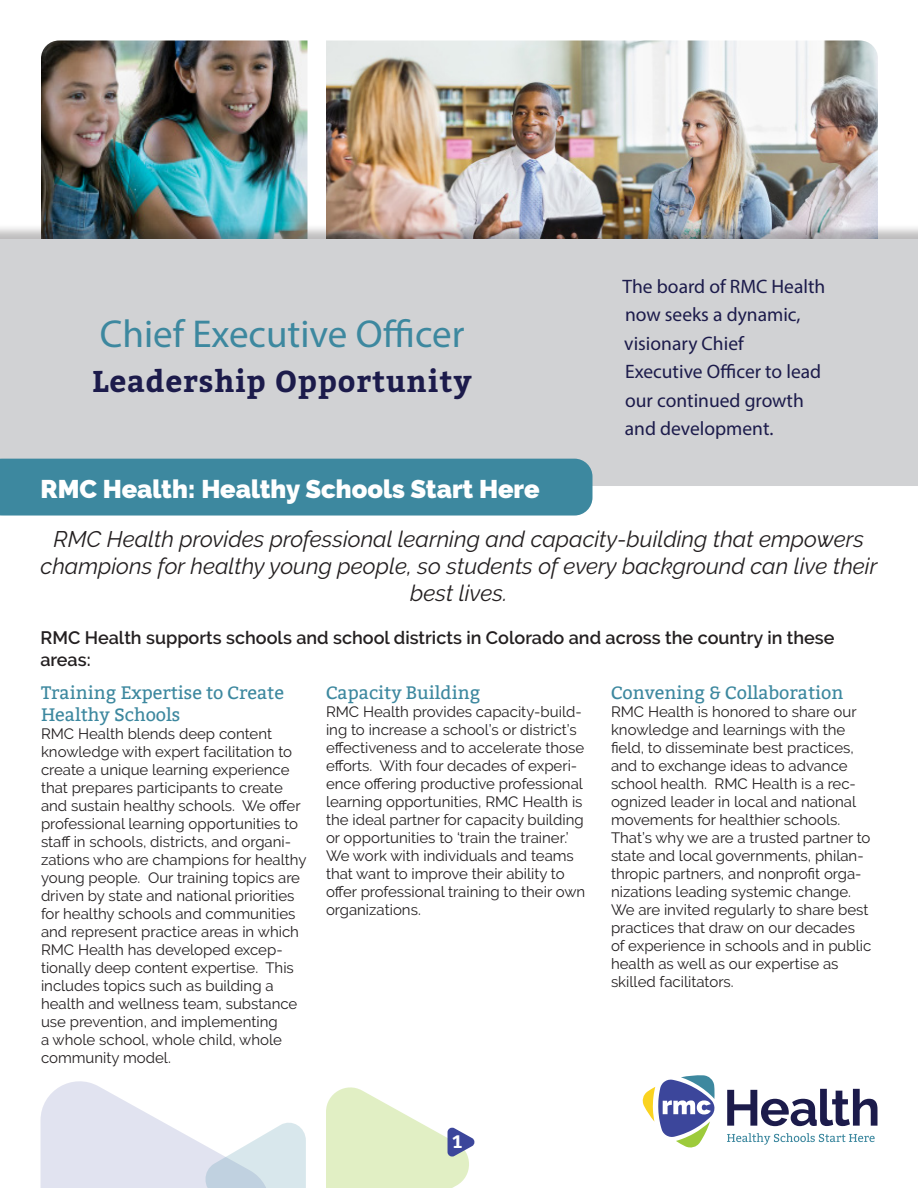
<style>
.page{position:relative;width:918px;height:1188px;background:#fff}
.page>*{position:absolute;margin:0;border:0;box-sizing:border-box;transform-origin:0 0}
.t1{font:39px "Myriad Pro";color:#3d889f}
.t2{font:700 30px "Bitter";letter-spacing:.03em;color:#1c1b4b}
.t3{font:900 25.5px "Raleway";color:#fff}
.t4{font:italic 22.5px/27px "Raleway";color:#231f20;text-align:center}
.t5{font:19.5px/28.5px "Myriad Pro";color:#1c1b4b}
.t6{font:600 18px/21.6px "Raleway";color:#231f20}
.t7{font:18px/21.6px "Bitter";color:#3d889f}
.t8{font:700 18px "Bitter";color:#fff}
.t9{font:15px/18px "Raleway";color:#231f20}
</style>
<div class="page">
<img style="left:41px;top:40px;width:267px;height:184px">
<img style="left:326px;top:40px;width:552px;height:184px">
<div style="left:0;top:224px;width:918px;height:263px;background:#231f20;opacity:.3"></div>
<div style="left:0;top:239px;width:918px;height:246px;background:#d1d2d4"></div>
<div style="left:0;top:459px;width:593px;height:57px;background:#3d889f"></div>
<svg style="left:727px;top:1133px;width:148px;height:12px"></svg>
<svg style="left:642px;top:1075px;width:73px;height:73px"></svg>
<svg style="left:727px;top:1089px;width:151px;height:37px"></svg>
<svg style="left:40px;top:1081px;width:266px;height:107px"></svg>
<svg style="left:326px;top:1087px;width:149px;height:101px"></svg>
<p class="t1" style="left:100px;top:309px;width:366px">Chief Executive Officer</p>
<p class="t2" style="left:93px;top:363px;width:381px">Leadership Opportunity</p>
<p class="t3" style="left:40px;top:474px;width:501px">RMC Health: Healthy Schools Start Here</p>
<p class="t5" style="left:623px;top:272px;width:204px">The board of RMC Health now seeks a dynamic, visionary Chief<br>Executive Officer to lead our continued growth and development.</p>
<p class="t4" style="left:40px;top:525px;width:838px">RMC Health provides professional learning and capacity-building that empowers champions for healthy young people, so students of every background can live their best lives.</p>
<p class="t6" style="left:40px;top:627px;width:796px">RMC Health supports schools and school districts in Colorado and across the country in these areas:</p>
<p class="t7" style="left:41px;top:682px;width:244px">Training Expertise to Create<br>Healthy Schools</p>
<p class="t9" style="left:41px;top:724px;width:267px">RMC Health blends deep content knowledge with expert facilitation to create a unique learning experience that prepares participants to create and sustain healthy schools. We offer professional learning opportunities to staff in schools, districts, and organi&shy;zations who are champions for healthy young people. Our training topics are driven by state and national priorities for healthy schools and communities and represent practice areas in which RMC Health has developed excep&shy;tionally deep content expertise. This includes topics such as building a health and wellness team, substance use prevention, and implementing<br>a whole school, whole child, whole community model.</p>
<p class="t7" style="left:326px;top:682px;width:156px">Capacity Building</p>
<p class="t9" style="left:326px;top:703px;width:261px">RMC Health provides capacity-build&shy;ing to increase a school’s or district’s effectiveness and to accelerate those efforts. With four decades of experi&shy;ence offering productive professional learning opportunities, RMC Health is the ideal partner for capacity building or opportunities to ‘train the trainer.’ We work with individuals and teams that want to improve their ability to offer professional training to their own organizations.</p>
<p class="t7" style="left:611px;top:682px;width:234px">Convening &amp; Collaboration</p>
<p class="t9" style="left:611px;top:703px;width:262px">RMC Health is honored to share our knowledge and learnings with the field, to disseminate best practices, and to exchange ideas to advance school health. RMC Health is a rec&shy;ognized leader in local and national movements for healthier schools.<br>That’s why we are a trusted partner to state and local governments, philan&shy;thropic partners, and nonprofit orga&shy;nizations leading systemic change.<br>We are invited regularly to share best practices that draw on our decades of experience in schools and in public health as well as our expertise as skilled facilitators.</p>
<p class="t8" style="left:453px;top:1131px;width:11px">1</p>
</div>
